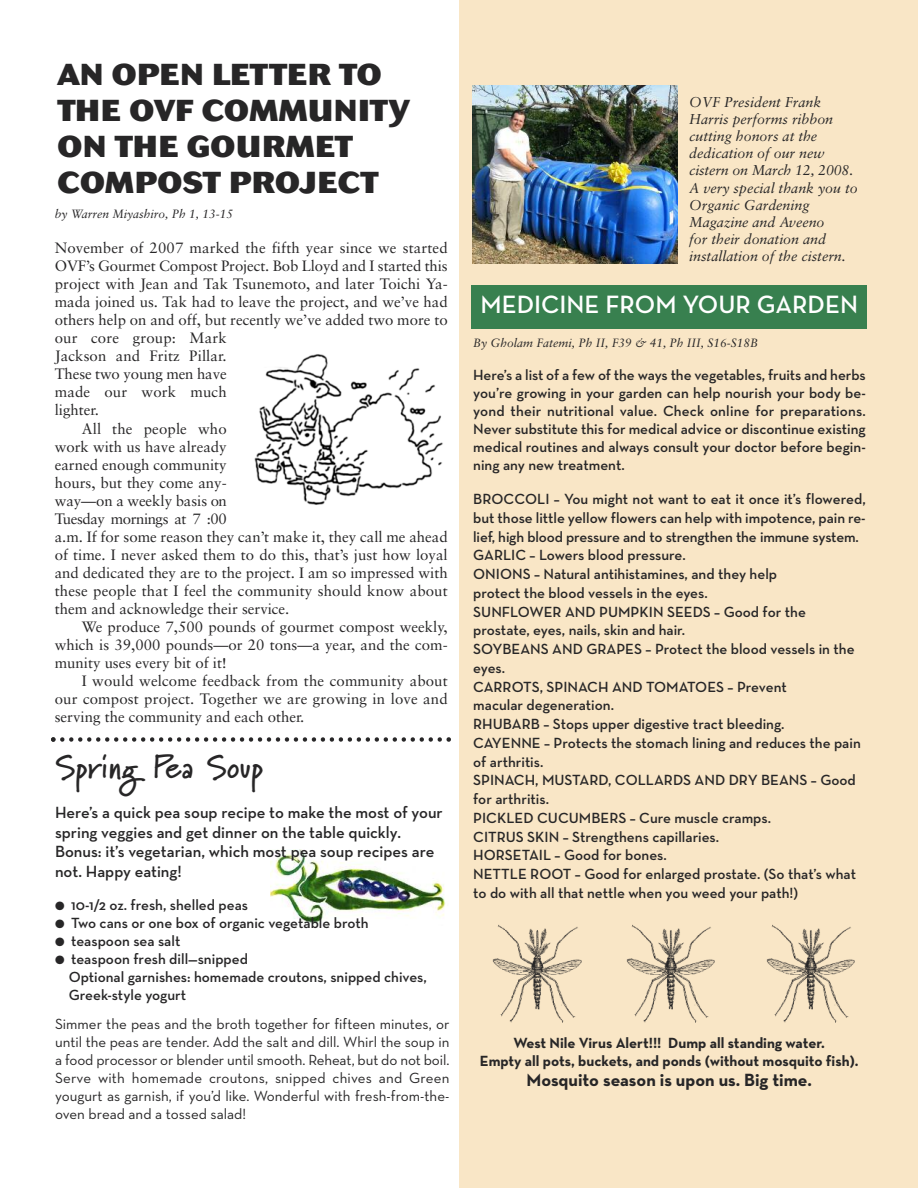
<style>
.page{position:relative;width:918px;height:1188px;background:#fff}
.page>*{position:absolute;margin:0;border:0;box-sizing:border-box;transform-origin:0 0}
.t1{font:700 33px "Marydale";color:#272627}
.t2{font:800 30px/36px "Cosmos";letter-spacing:.02em;color:#272627}
.t3{font:600 25.5px "Neutra Text";color:#fff}
.t4{font:700 18px "Neutra Text";color:#272627}
.t5{font:600 16.5px/19.8px "Neutra Text";color:#272627}
.t6{font:600 15px/18.8px "Neutra Text";color:#272627}
.t7{font:15px "Sabon";color:#272627}
.t8{font:15px/18px "Neutra Text";color:#272627;text-align:justify}
.t9{font:700 15px/18px "Neutra Text";color:#272627;text-align:center}
.t10{font:15px "Sabon";letter-spacing:-.03em;color:#272627}
.t11{font:italic 14.25px/17.1px "Sabon";color:#272627}
.t12{font:italic 12px "Sabon";color:#272627}
</style>
<div class="page">
<img style="left:271px;top:849px;width:174px;height:75px">
<div style="left:459px;top:0;width:459px;height:1188px;background:#f9e6c6"></div>
<div style="left:471px;top:285px;width:396px;height:43px;background:#38804f"></div>
<img style="left:254px;top:354px;width:189px;height:151px">
<svg style="left:51px;top:737px;width:400px;height:5px"></svg>
<img style="left:492px;top:924px;width:90px;height:99px">
<img style="left:626px;top:924px;width:89px;height:99px">
<img style="left:766px;top:924px;width:89px;height:99px">
<img style="left:473px;top:86px;width:204px;height:178px">
<h2 class="t2" style="left:58px;top:60px;width:354px">AN OPEN LETTER TO<br>THE OVF COMMUNITY<br>ON THE GOURMET<br>COMPOST PROJECT</h2>
<p class="t12" style="left:55px;top:209px;width:180px">by Warren Miyashiro, Ph 1, 13-15</p>
<p class="t7" style="left:55px;top:242px;width:395px">November of 2007 marked the fifth year since we started</p>
<p class="t7" style="left:55px;top:260px;width:394px">OVF’s Gourmet Compost Project. Bob Lloyd and I started this</p>
<p class="t7" style="left:55px;top:278px;width:395px">project with Jean and Tak Tsunemoto, and later Toichi Ya-</p>
<p class="t7" style="left:55px;top:296px;width:395px">mada joined us. Tak had to leave the project, and we’ve had</p>
<p class="t7" style="left:55px;top:314px;width:395px">others help on and off, but recently we’ve added two more to</p>
<p class="t7" style="left:55px;top:332px;width:174px">our core group: Mark</p>
<p class="t7" style="left:55px;top:350px;width:174px">Jackson and Fritz Pillar.</p>
<p class="t7" style="left:55px;top:368px;width:173px">These two young men have</p>
<p class="t7" style="left:55px;top:386px;width:174px">made our work much</p>
<p class="t7" style="left:55px;top:404px;width:46px">lighter.</p>
<p class="t7" style="left:82px;top:422px;width:147px">All the people who</p>
<p class="t7" style="left:55px;top:440px;width:174px">work with us have already</p>
<p class="t7" style="left:55px;top:458px;width:173px">earned enough community</p>
<p class="t7" style="left:55px;top:476px;width:174px">hours, but they come any-</p>
<p class="t7" style="left:55px;top:494px;width:174px">way—on a weekly basis on</p>
<p class="t10" style="left:55px;top:512px;width:174px">Tuesday mornings at 7 :00</p>
<p class="t7" style="left:55px;top:530px;width:395px">a.m. If for some reason they can’t make it, they call me ahead</p>
<p class="t7" style="left:55px;top:548px;width:395px">of time. I never asked them to do this, that’s just how loyal</p>
<p class="t7" style="left:55px;top:566px;width:395px">and dedicated they are to the project. I am so impressed with</p>
<p class="t7" style="left:55px;top:584px;width:395px">these people that I feel the community should know about</p>
<p class="t7" style="left:55px;top:602px;width:236px">them and acknowledge their service.</p>
<p class="t7" style="left:82px;top:620px;width:368px">We produce 7,500 pounds of gourmet compost weekly,</p>
<p class="t7" style="left:55px;top:639px;width:395px">which is 39,000 pounds—or 20 tons—a year, and the com-</p>
<p class="t7" style="left:55px;top:657px;width:174px">munity uses every bit of it!</p>
<p class="t7" style="left:82px;top:675px;width:368px">I would welcome feedback from the community about</p>
<p class="t7" style="left:55px;top:693px;width:395px">our compost project. Together we are growing in love and</p>
<p class="t7" style="left:55px;top:711px;width:251px">serving the community and each other.</p>
<h1 class="t1" style="left:55px;top:748px;width:209px">Spring Pea Soup</h1>
<p class="t5" style="left:55px;top:802px;width:389px">Here’s a quick pea soup recipe to make the most of your spring veggies and get dinner on the table quickly.<br>Bonus: it’s vegetarian, which most pea soup recipes are not. Happy eating!</p>
<p class="t6" style="left:55px;top:896px;width:195px">● 10-1/2 oz. fresh, shelled peas</p>
<p class="t6" style="left:55px;top:914px;width:315px">● Two cans or one box of organic vegetable broth</p>
<p class="t6" style="left:55px;top:932px;width:127px">● teaspoon sea salt</p>
<p class="t6" style="left:69px;top:950px;width:360px;line-height:18px;text-indent:-14px">● teaspoon fresh dill—snipped<br>Optional garnishes: homemade croutons, snipped chives,<br>Greek-style yogurt</p>
<p class="t8" style="left:55px;top:1014px;width:396px">Simmer the peas and the broth together for fifteen minutes, or until the peas are tender. Add the salt and dill. Whirl the soup in a food processor or blender until smooth. Reheat, but do not boil.<br>Serve with homemade croutons, snipped chives and Green yougurt as garnish, if you’d like. Wonderful with fresh-from-the&shy;oven bread and a tossed salad!</p>
<p class="t11" style="left:689px;top:94px;width:170px">OVF President Frank<br>Harris performs ribbon cutting honors at the dedication of our new cistern on March 12, 2008.<br>A very special thank you to<br>Organic Gardening<br>Magazine and Aveeno<br>for their donation and installation of the cistern.</p>
<h3 class="t3" style="left:480px;top:290px;width:379px">MEDICINE FROM YOUR GARDEN</h3>
<p class="t12" style="left:473px;top:337px;width:286px">By Gholam Fatemi, Ph II, F39 &amp; 41, Ph III, S16-S18B</p>
<p class="t6" style="left:473px;top:365px;width:394px;line-height:18px;text-align:justify">Here’s a list of a few of the ways the vegetables, fruits and herbs you’re growing in your garden can help nourish your body be&shy;yond their nutritional value. Check online for preparations.<br>Never substitute this for medical advice or discontinue existing medical routines and always consult your doctor before begin&shy;ning any new treatment.</p>
<p class="t6" style="left:473px;top:490px;width:394px">BROCCOLI – You might not want to eat it once it’s flowered, but those little yellow flowers can help with impotence, pain re&shy;lief, high blood pressure and to strengthen the immune system.<br>GARLIC – Lowers blood pressure.<br>ONIONS – Natural antihistamines, and they help<br>protect the blood vessels in the eyes.<br>SUNFLOWER AND PUMPKIN SEEDS – Good for the prostate, eyes, nails, skin and hair.<br>SOYBEANS AND GRAPES – Protect the blood vessels in the eyes.<br>CARROTS, SPINACH AND TOMATOES – Prevent<br>macular degeneration.<br>RHUBARB – Stops upper digestive tract bleeding.<br>CAYENNE – Protects the stomach lining and reduces the pain of arthritis.<br>SPINACH, MUSTARD, COLLARDS AND DRY BEANS – Good for arthritis.<br>PICKLED CUCUMBERS – Cure muscle cramps.<br>CITRUS SKIN – Strengthens capillaries.<br>HORSETAIL – Good for bones.<br>NETTLE ROOT – Good for enlarged prostate. (So that’s what to do with all that nettle when you weed your path!)</p>
<p class="t9" style="left:480px;top:1034px;width:380px">West Nile Virus Alert!!! Dump all standing water.<br>Empty all pots, buckets, and ponds (without mosquito fish).</p>
<p class="t4" style="left:527px;top:1069px;width:287px">Mosquito season is upon us. Big time.</p>
</div>
